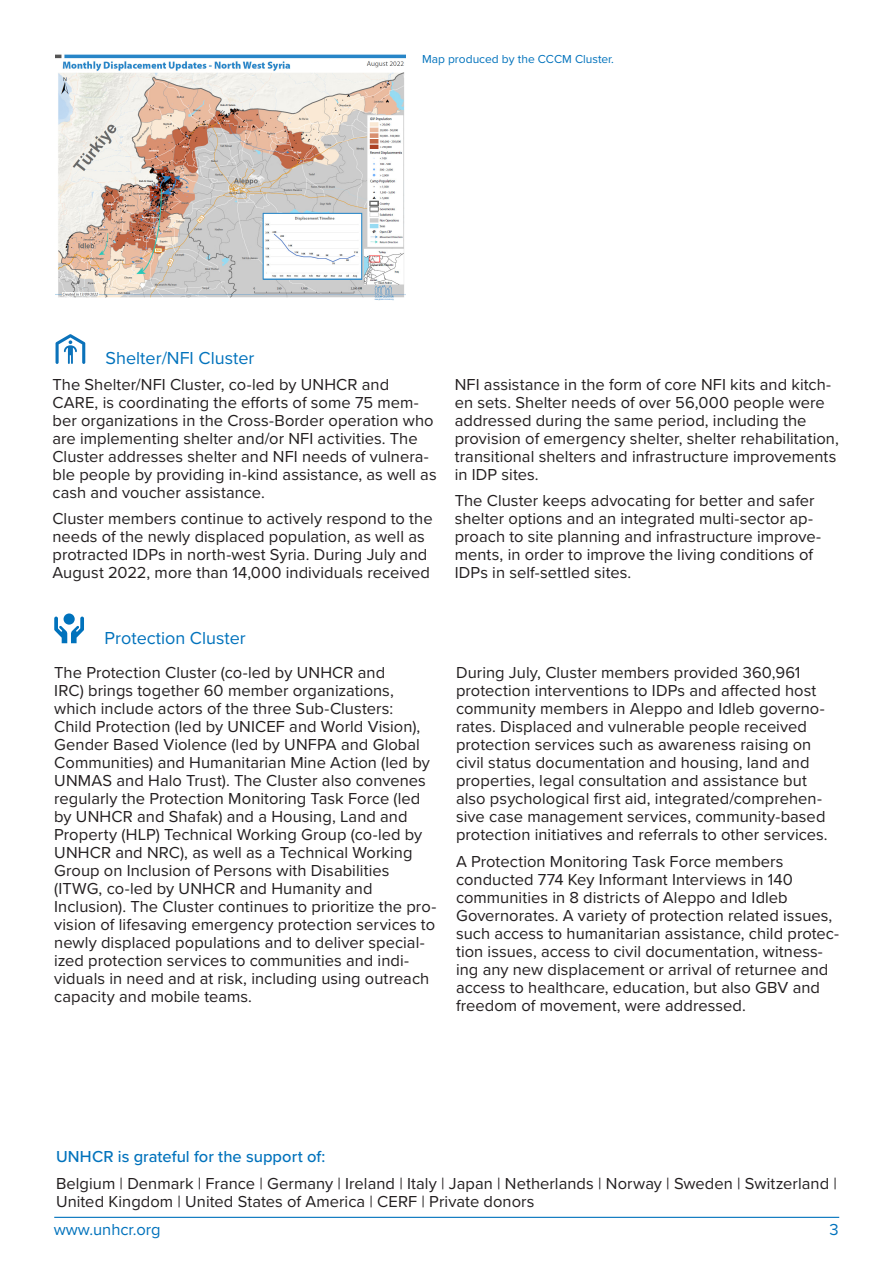
<style>
.page{position:relative;width:893px;height:1263px;background:#fff}
.page>*{position:absolute;margin:0;border:0;box-sizing:border-box;transform-origin:0 0}
.Basic_Title{font:18px "Proxima Nova";color:#0072bc}
.Basic_style_no_hyphe{font:16.5px/18px "Proxima Nova";letter-spacing:.005em;color:#231f20}
.Paragraph_Style_1{font:500 16.5px "Proxima Nova";letter-spacing:.005em;color:#0072bc}
.Basic_Title-2{font:16.5px "Proxima Nova";color:#0072bc}
.t1{font:12px "Proxima Nova";color:#0072bc}
</style>
<div class="page">
<hr style="left:54px;top:1217px;width:785px;height:1px;background:#0072bc">
<svg style="left:56px;top:334px;width:29px;height:30px"></svg>
<svg style="left:54px;top:617px;width:30px;height:26px"></svg>
<div style="left:64px;top:613px;width:11px;height:12px;background:#0072bc;border-radius:50%"></div>
<img style="left:56px;top:54px;width:349px;height:246px">
<p class="t1" style="left:422px;top:51px;width:193px">Map produced by the CCCM Cluster.</p>
<p class="Basic_Title" style="left:106px;top:344px;width:150px">Shelter/NFI Cluster</p>
<p class="Basic_style_no_hyphe" style="left:52px;top:374px;width:386px">The Shelter/NFI Cluster, co-led by UNHCR and CARE, is coordinating the efforts of some 75 mem&shy;ber organizations in the Cross-Border operation who are implementing shelter and/or NFI activities. The Cluster addresses shelter and NFI needs of vulnera&shy;ble people by providing in-kind assistance, as well as cash and voucher assistance.</p>
<p class="Basic_style_no_hyphe" style="left:52px;top:509px;width:382px">Cluster members continue to actively respond to the needs of the newly displaced population, as well as protracted IDPs in north-west Syria. During July and August 2022, more than 14,000 individuals received</p>
<p class="Basic_style_no_hyphe" style="left:455px;top:374px;width:386px">NFI assistance in the form of core NFI kits and kitch&shy;en sets. Shelter needs of over 56,000 people were addressed during the same period, including the provision of emergency shelter, shelter rehabilitation, transitional shelters and infrastructure improvements in IDP sites.</p>
<p class="Basic_style_no_hyphe" style="left:455px;top:491px;width:368px">The Cluster keeps advocating for better and safer shelter options and an integrated multi-sector ap&shy;proach to site planning and infrastructure improve&shy;ments, in order to improve the living conditions of IDPs in self-settled sites.</p>
<p class="Basic_Title" style="left:105px;top:624px;width:143px">Protection Cluster</p>
<p class="Basic_style_no_hyphe" style="left:54px;top:663px;width:384px">The Protection Cluster (co-led by UNHCR and<br>IRC) brings together 60 member organizations, which include actors of the three Sub-Clusters:<br>Child Protection (led by UNICEF and World Vision), Gender Based Violence (led by UNFPA and Global Communities) and Humanitarian Mine Action (led by UNMAS and Halo Trust). The Cluster also convenes regularly the Protection Monitoring Task Force (led by UNHCR and Shafak) and a Housing, Land and Property (HLP) Technical Working Group (co-led by UNHCR and NRC), as well as a Technical Working Group on Inclusion of Persons with Disabilities (ITWG, co-led by UNHCR and Humanity and Inclusion). The Cluster continues to prioritize the pro&shy;vision of lifesaving emergency protection services to newly displaced populations and to deliver special&shy;ized protection services to communities and indi&shy;viduals in need and at risk, including using outreach capacity and mobile teams.</p>
<p class="Basic_style_no_hyphe" style="left:456px;top:663px;width:373px">During July, Cluster members provided 360,961 protection interventions to IDPs and affected host community members in Aleppo and Idleb governo&shy;rates. Displaced and vulnerable people received protection services such as awareness raising on civil status documentation and housing, land and properties, legal consultation and assistance but also psychological first aid, integrated/comprehen&shy;sive case management services, community-based protection initiatives and referrals to other services.</p>
<p class="Basic_style_no_hyphe" style="left:456px;top:851px;width:384px">A Protection Monitoring Task Force members conducted 774 Key Informant Interviews in 140 communities in 8 districts of Aleppo and Idleb Governorates. A variety of protection related issues, such access to humanitarian assistance, child protec&shy;tion issues, access to civil documentation, witness&shy;ing any new displacement or arrival of returnee and access to healthcare, education, but also GBV and freedom of movement, were addressed.</p>
<p class="Paragraph_Style_1" style="left:56px;top:1144px;width:271px">UNHCR is grateful for the support of:</p>
<p class="Basic_style_no_hyphe" style="left:56px;top:1173px;width:782px">Belgium | Denmark | France | Germany | Ireland | Italy | Japan | Netherlands | Norway | Sweden | Switzerland |<br>United Kingdom | United States of America | CERF | Private donors</p>
<p class="Basic_Title-2" style="left:54px;top:1217px;width:108px">www.unhcr.org</p>
<p class="Basic_Title-2" style="left:829px;top:1217px;width:11px">3</p>
</div>
